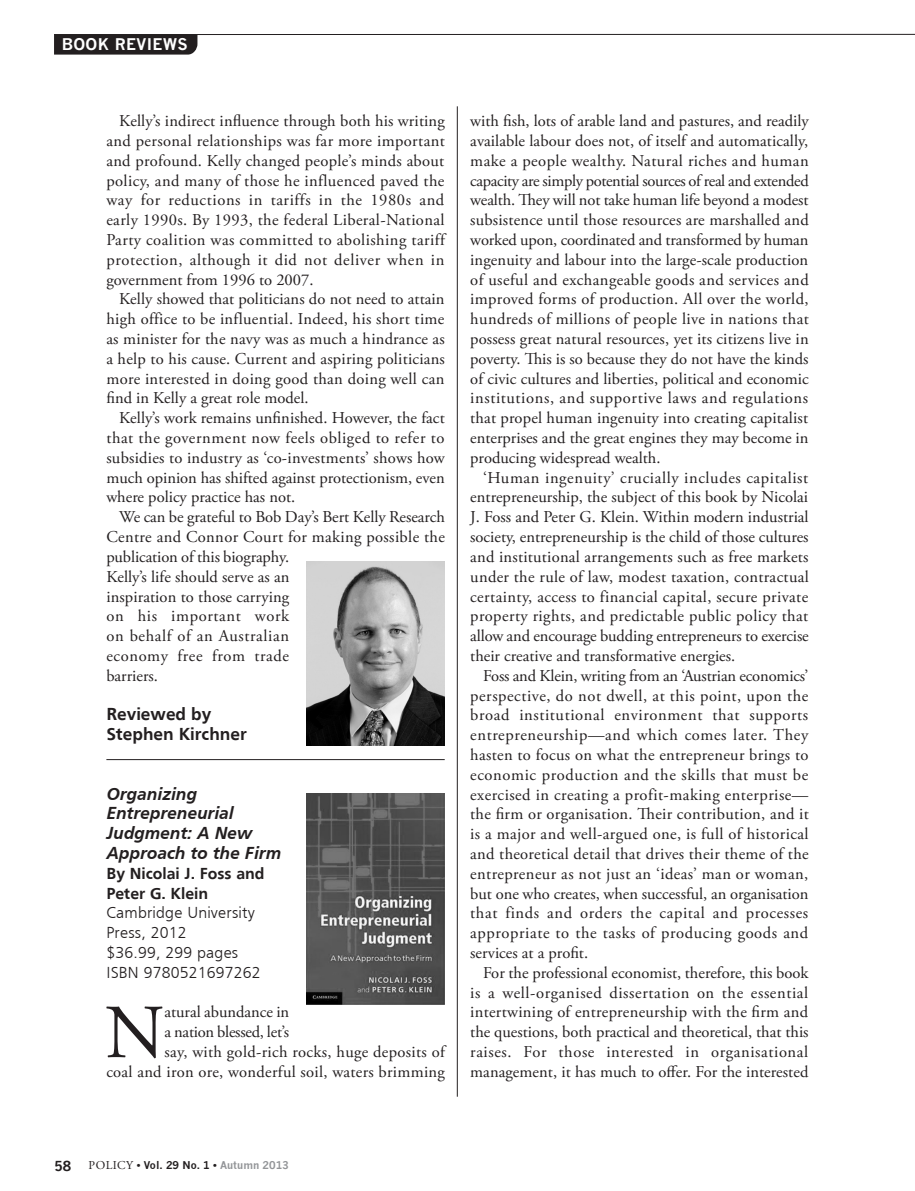
<style>
.page{position:relative;width:915px;height:1191px;background:#fff}
.page>*{position:absolute;margin:0;border:0;box-sizing:border-box;transform-origin:0 0}
.Book_Rev_body{font:76.2px "Adobe Garamond Pro";color:#231f20}
.Book_rev_title{font:italic 700 18px/19.8px "Frugal Sans";color:#231f20}
.Book_rev_specs{font:700 18px "Frugal Sans";color:#231f20}
.Book_Rev_body-2{font:16.5px/19.8px "Adobe Garamond Pro";letter-spacing:.005em;color:#231f20;text-align:justify}
.Book_rev_specs-2{font:300 16.5px/19.8px "Frugal Sans";letter-spacing:.01em;color:#231f20}
.Book_review_author{font:700 16.5px/19.8px "Frugal Sans";color:#231f20}
.Book_Rev_body-3{font:16.5px "Adobe Garamond Pro";letter-spacing:-.015em;color:#231f20}
.t1{font:700 15.75px "News Gothic";letter-spacing:.025em;color:#fff}
.t2{font:700 13.5px "News Gothic";color:#231f20}
.t3{font:700 10.5px "News Gothic";color:#231f20}
.s1{font-family:"Adobe Garamond Pro";font-weight:400;font-size:12px}
.s2{color:#939598}
</style>
<div class="page">
<hr style="left:54px;top:34px;width:860px;height:1px;background:#231f20">
<div style="left:54px;top:35px;width:143px;height:20px;background:#231f20"></div>
<hr style="left:457px;top:106px;width:1px;height:990px;background:#231f20">
<hr style="left:106px;top:759px;width:338px;height:1px;background:#231f20">
<img style="left:306px;top:561px;width:138px;height:184px">
<img style="left:306px;top:793px;width:138px;height:211px">
<p class="t1" style="left:62px;top:35px;width:127px">BOOK REVIEWS</p>
<p class="Book_Rev_body-2" style="left:106px;top:112px;width:340px;text-indent:13px">Kelly’s indirect influence through both his writing and personal relationships was far more important and profound. Kelly changed people’s minds about policy, and many of those he influenced paved the way for reductions in tariffs in the 1980s and early 1990s. By 1993, the federal Liberal-National Party coalition was committed to abolishing tariff protection, although it did not deliver when in government from 1996 to 2007.</p>
<p class="Book_Rev_body-2" style="left:106px;top:290px;width:340px;text-indent:13px">Kelly showed that politicians do not need to attain high office to be influential. Indeed, his short time as minister for the navy was as much a hindrance as a help to his cause. Current and aspiring politicians more interested in doing good than doing well can find in Kelly a great role model.</p>
<p class="Book_Rev_body-2" style="left:106px;top:409px;width:340px;text-indent:13px">Kelly’s work remains unfinished. However, the fact that the government now feels obliged to refer to subsidies to industry as ‘co-investments’ shows how much opinion has shifted against protectionism, even where policy practice has not.</p>
<p class="Book_Rev_body-2" style="left:106px;top:508px;width:340px;text-align:left;text-indent:13px">We can be grateful to Bob Day’s Bert Kelly Research<br>Centre and Connor Court for making possible the publication of this biography.<br>Kelly’s life should serve as an<br>inspiration to those carrying<br>on his important work<br>on behalf of an Australian<br>economy free from trade<br>barriers.</p>
<p class="Book_rev_specs" style="left:106px;top:704px;width:106px">Reviewed by</p>
<p class="Book_rev_specs" style="left:106px;top:724px;width:142px">Stephen Kirchner</p>
<p class="Book_rev_title" style="left:106px;top:783px;width:176px">Organizing<br>Entrepreneurial<br>Judgment: A New<br>Approach to the Firm</p>
<p class="Book_review_author" style="left:106px;top:863px;width:160px">By Nicolai J. Foss and<br>Peter G. Klein</p>
<p class="Book_rev_specs-2" style="left:106px;top:903px;width:150px">Cambridge University<br>Press, 2012</p>
<p class="Book_rev_specs-2" style="left:106px;top:942px;width:133px">$36.99, 299 pages</p>
<p class="Book_rev_specs-2" style="left:106px;top:962px;width:156px">ISBN 9780521697262</p>
<p class="Book_Rev_body" style="left:105px;top:987px;width:61px">N</p>
<p class="Book_Rev_body-2" style="left:164px;top:1003px;width:126px">atural abundance in</p>
<p class="Book_Rev_body-3" style="left:164px;top:1022px;width:126px">a nation blessed, let’s</p>
<p class="Book_Rev_body-2" style="left:164px;top:1042px;width:282px">say, with gold-rich rocks, huge deposits of</p>
<p class="Book_Rev_body-2" style="left:106px;top:1062px;width:340px">coal and iron ore, wonderful soil, waters brimming</p>
<p class="Book_Rev_body-2" style="left:470px;top:112px;width:340px">with fish, lots of arable land and pastures, and readily available labour does not, of itself and automatically, make a people wealthy. Natural riches and human capacity are simply potential sources of real and extended wealth. They will not take human life beyond a modest subsistence until those resources are marshalled and worked upon, coordinated and transformed by human ingenuity and labour into the large-scale production of useful and exchangeable goods and services and improved forms of production. All over the world, hundreds of millions of people live in nations that possess great natural resources, yet its citizens live in poverty. This is so because they do not have the kinds of civic cultures and liberties, political and economic institutions, and supportive laws and regulations that propel human ingenuity into creating capitalist enterprises and the great engines they may become in producing widespread wealth.</p>
<p class="Book_Rev_body-2" style="left:470px;top:468px;width:340px;text-indent:13px">‘Human ingenuity’ crucially includes capitalist entrepreneurship, the subject of this book by Nicolai J. Foss and Peter G. Klein. Within modern industrial society, entrepreneurship is the child of those cultures and institutional arrangements such as free markets under the rule of law, modest taxation, contractual certainty, access to financial capital, secure private property rights, and predictable public policy that allow and encourage budding entrepreneurs to exercise their creative and transformative energies.</p>
<p class="Book_Rev_body-2" style="left:470px;top:666px;width:340px;text-indent:13px">Foss and Klein, writing from an ‘Austrian economics’ perspective, do not dwell, at this point, upon the broad institutional environment that supports entrepreneurship—and which comes later. They hasten to focus on what the entrepreneur brings to economic production and the skills that must be exercised in creating a profit-making enterprise— the firm or organisation. Their contribution, and it is a major and well-argued one, is full of historical and theoretical detail that drives their theme of the entrepreneur as not just an ‘ideas’ man or woman, but one who creates, when successful, an organisation that finds and orders the capital and processes appropriate to the tasks of producing goods and services at a profit.</p>
<p class="Book_Rev_body-2" style="left:470px;top:963px;width:340px;text-indent:13px">For the professional economist, therefore, this book is a well-organised dissertation on the essential intertwining of entrepreneurship with the firm and the questions, both practical and theoretical, that this raises. For those interested in organisational management, it has much to offer. For the interested</p>
<p class="t2" style="left:54px;top:1157px;width:18px">58</p>
<p class="t3" style="left:89px;top:1159px;width:202px"><span class="s1">POLICY</span> • Vol. 29 No. 1 • <span class="s2">Autumn 2013</span></p>
</div>
